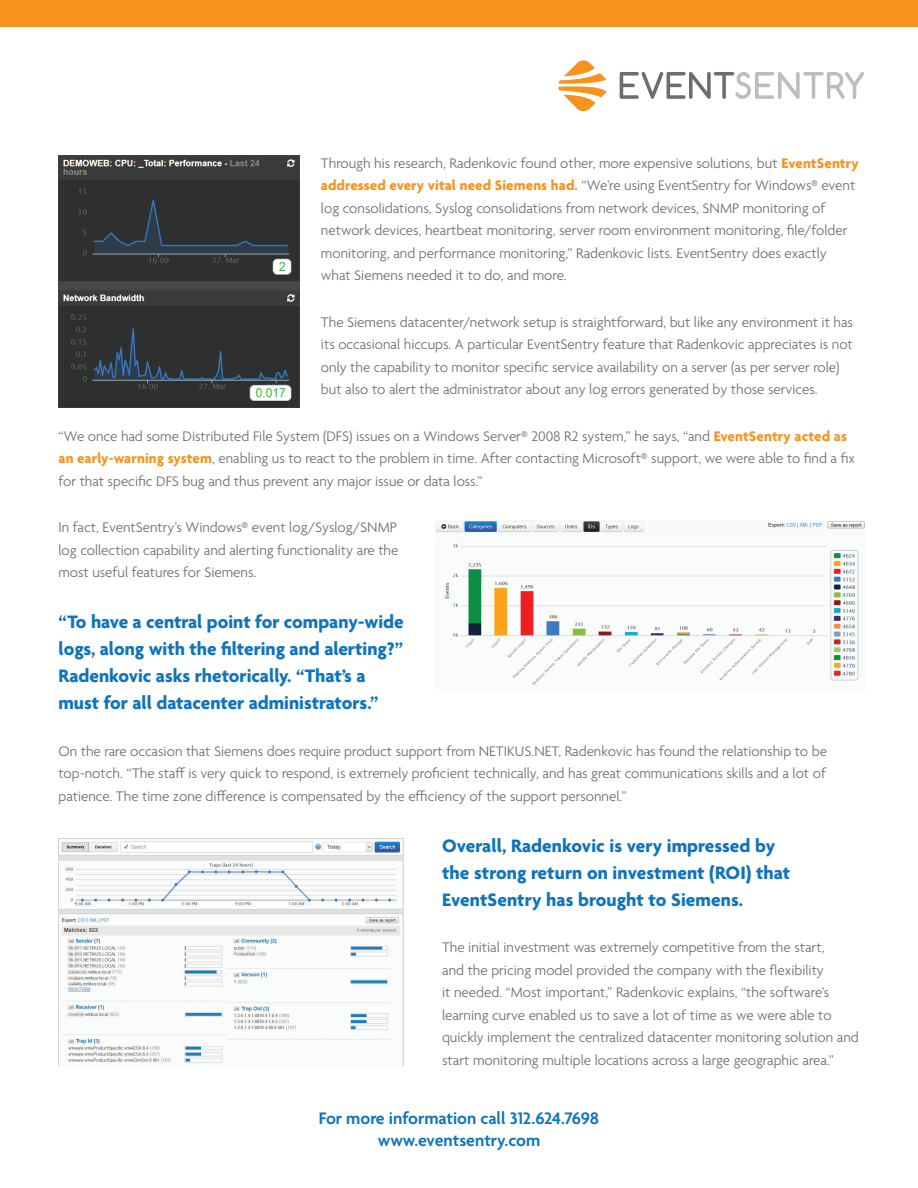
<style>
.page{position:relative;width:918px;height:1188px;background:#fff}
.page>*{position:absolute;margin:0;border:0;box-sizing:border-box;transform-origin:0 0}
.t1{font:700 19.5px/27px "Agenda";color:#1074bc}
.t2{font:600 18px/21.6px "Agenda";color:#1074bc;text-align:center}
.t3{font:300 15px/22.5px "Agenda";color:#6c6d70}
.s1{font-weight:700;color:#f7931d}
</style>
<div class="page">
<svg style="left:620px;top:72px;width:244px;height:27px"></svg>
<svg style="left:558px;top:60px;width:49px;height:52px"></svg>
<div style="left:0;top:0;width:918px;height:27px;background:#f7931d"></div>
<img style="left:436px;top:521px;width:429px;height:164px">
<img style="left:59px;top:156px;width:241px;height:251px">
<img style="left:58px;top:839px;width:345px;height:226px">
<p class="t3" style="left:321px;top:153px;width:539px">Through his research, Radenkovic found other, more expensive solutions, but <span class="s1">EventSentry addressed every vital need Siemens had.</span> “We’re using EventSentry for Windows® event log consolidations, Syslog consolidations from network devices, SNMP monitoring of network devices, heartbeat monitoring, server room environment monitoring, file/folder monitoring, and performance monitoring,” Radenkovic lists. EventSentry does exactly what Siemens needed it to do, and more.</p>
<p class="t3" style="left:321px;top:312px;width:534px">The Siemens datacenter/network setup is straightforward, but like any environment it has its occasional hiccups. A particular EventSentry feature that Radenkovic appreciates is not only the capability to monitor specific service availability on a server (as per server role) but also to alert the administrator about any log errors generated by those services.</p>
<p class="t3" style="left:58px;top:426px;width:798px">“We once had some Distributed File System (DFS) issues on a Windows Server® 2008 R2 system,” he says, “and <span class="s1">EventSentry acted as an early-warning system</span>, enabling us to react to the problem in time. After contacting Microsoft® support, we were able to find a fix for that specific DFS bug and thus prevent any major issue or data loss.”</p>
<p class="t3" style="left:58px;top:517px;width:341px;text-align:justify">In fact, EventSentry’s Windows® event log/Syslog/SNMP log collection capability and alerting functionality are the most useful features for Siemens.</p>
<h1 class="t1" style="left:58px;top:610px;width:347px">“To have a central point for company-wide logs, along with the filtering and alerting?” Radenkovic asks rhetorically. “That’s a must for all datacenter administrators.”</h1>
<p class="t3" style="left:58px;top:741px;width:770px;text-align:justify">On the rare occasion that Siemens does require product support from NETIKUS.NET, Radenkovic has found the relationship to be top-notch. “The staff is very quick to respond, is extremely proficient technically, and has great communications skills and a lot of patience. The time zone difference is compensated by the efficiency of the support personnel.”</p>
<h1 class="t1" style="left:442px;top:833px;width:350px">Overall, Radenkovic is very impressed by the strong return on investment (ROI) that<br>EventSentry has brought to Siemens.</h1>
<p class="t3" style="left:442px;top:937px;width:418px">The initial investment was extremely competitive from the start,<br>and the pricing model provided the company with the flexibility<br>it needed. “Most important,” Radenkovic explains, “the software’s learning curve enabled us to save a lot of time as we were able to quickly implement the centralized datacenter monitoring solution and start monitoring multiple locations across a large geographic area.”</p>
<p class="t2" style="left:319px;top:1109px;width:282px">For more information call 312.624.7698 www.eventsentry.com</p>
</div>
